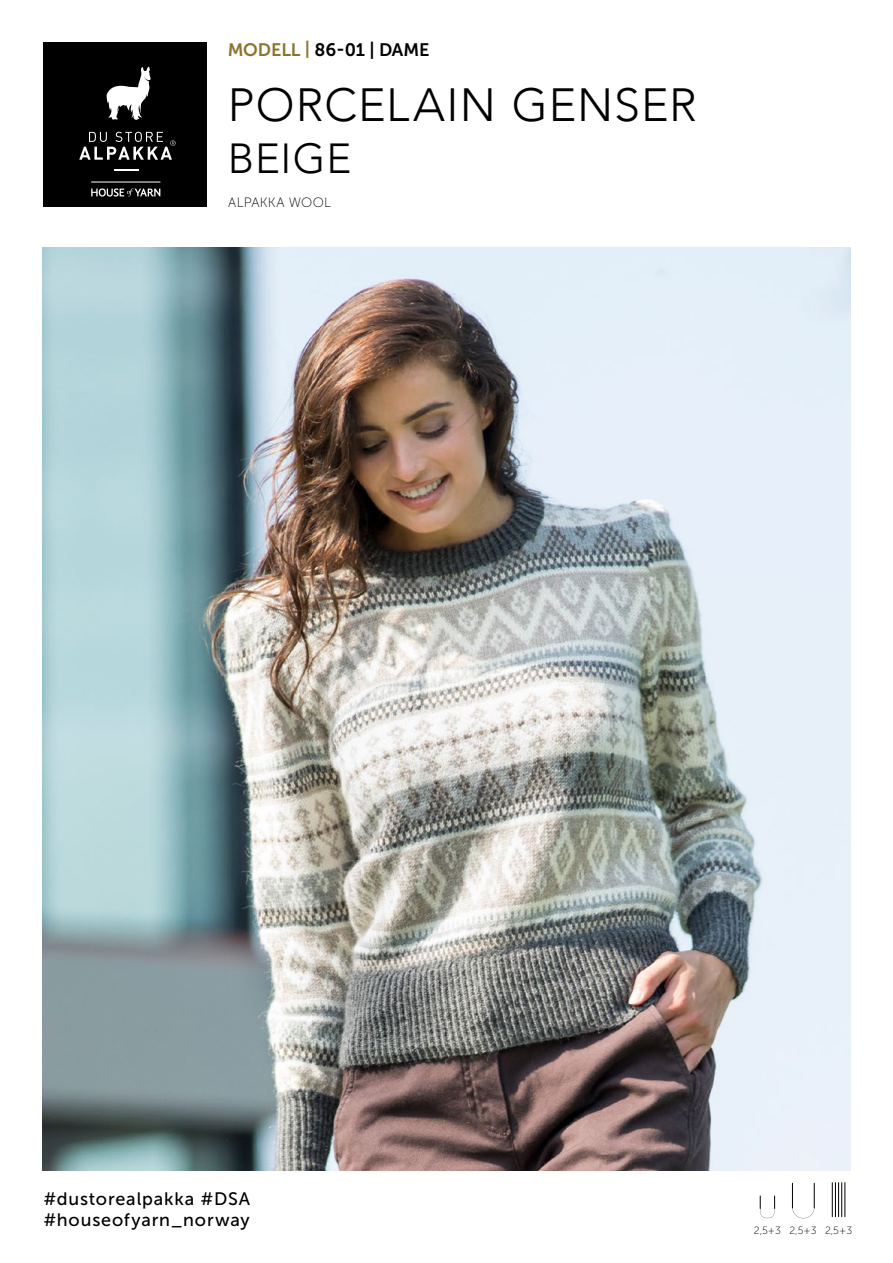
<style>
.page{position:relative;width:893px;height:1263px;background:#fff}
.page>*{position:absolute;margin:0;border:0;box-sizing:border-box;transform-origin:0 0}
.INNHOLD_-_Midtstilt{font:300 46.5px "Avenir";letter-spacing:.02em;color:#000}
.INNHOLD_-_Midtstilt-2{font:300 42px "Avenir";letter-spacing:.025em;color:#000}
.t1{font:18px/21px "Museo Sans 500";letter-spacing:.045em;color:#000}
.t2{font:18px "Museo Sans 700";letter-spacing:-.005em;color:#000}
.INNHOLD_-_Midtstilt-3{font:13.5px "Museo Sans 100";letter-spacing:.02em;color:#000}
.t3{font:10.5px "Museo Sans 100";color:#000}
.s1{color:#8b752e}
</style>
<div class="page">
<div style="left:43px;top:43px;width:164px;height:164px;background:#000"></div>
<svg style="left:115px;top:169px;width:24px;height:1px"></svg>
<svg style="left:106px;top:67px;width:45px;height:53px"></svg>
<svg style="left:79px;top:132px;width:97px;height:28px"></svg>
<hr style="left:91px;top:182px;width:69px;height:1px;background:#fff">
<svg style="left:91px;top:188px;width:69px;height:9px"></svg>
<hr style="left:832px;top:1182px;width:1px;height:35px;background:#000">
<hr style="left:835px;top:1182px;width:1px;height:35px;background:#000">
<hr style="left:838px;top:1182px;width:1px;height:35px;background:#000">
<hr style="left:841px;top:1182px;width:1px;height:35px;background:#000">
<hr style="left:844px;top:1182px;width:1px;height:35px;background:#000">
<svg style="left:792px;top:1183px;width:23px;height:35px"></svg>
<svg style="left:760px;top:1195px;width:15px;height:23px"></svg>
<img style="left:43px;top:248px;width:807px;height:923px">
<p class="t2" style="left:228px;top:40px;width:203px"><span class="s1">MODELL |</span> 86-01 | DAME</p>
<p class="INNHOLD_-_Midtstilt" style="left:228px;top:77px;width:471px">PORCELAIN GENSER</p>
<p class="INNHOLD_-_Midtstilt-2" style="left:228px;top:134px;width:125px">BEIGE</p>
<p class="INNHOLD_-_Midtstilt-3" style="left:228px;top:196px;width:104px">ALPAKKA WOOL</p>
<p class="t1" style="left:43px;top:1188px;width:208px">#dustorealpakka #DSA #houseofyarn_norway</p>
<p class="t3" style="left:754px;top:1225px;width:29px">2,5+3</p>
<p class="t3" style="left:789px;top:1225px;width:29px">2,5+3</p>
<p class="t3" style="left:825px;top:1225px;width:29px">2,5+3</p>
</div>
